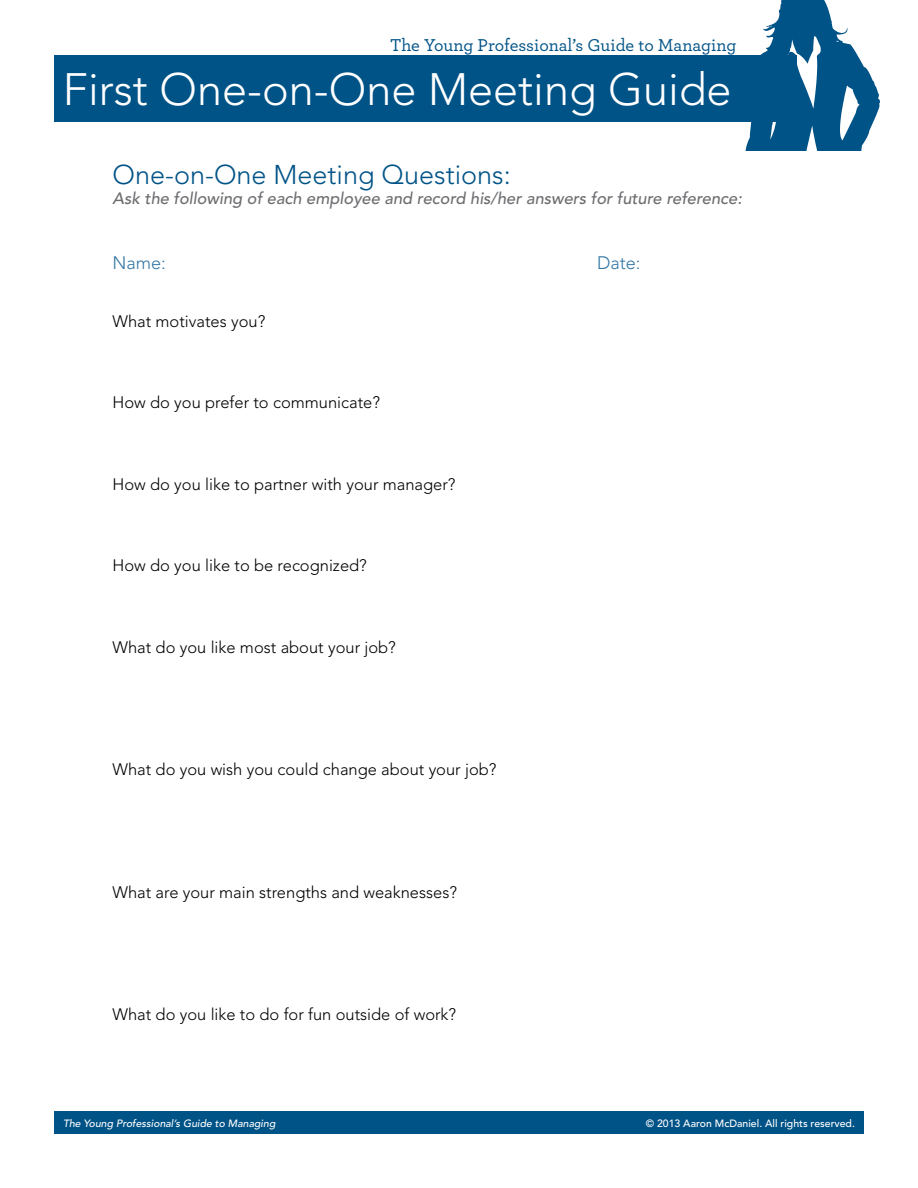
<style>
.page{position:relative;width:918px;height:1188px;background:#fff}
.page>*{position:absolute;margin:0;border:0;box-sizing:border-box;transform-origin:0 0}
.t1{font:300 45px "Avenir";color:#fff}
.Meeting_Questions{font:300 27px "Avenir";color:#005387}
.t2{font:18px "Archer Medium LF";color:#005387}
.Subhead{font:300 18px "Avenir";color:#3276a4}
.Meeting_Questions-2{font:300 16.5px "Avenir";color:#000}
.Meeting_Questions-3{font:italic 500 16.5px "Avenir";color:#6d6e71}
.t3{font:italic 500 10.5px "Avenir";color:#fff}
.t4{font:500 10.5px "Avenir";color:#fff}
</style>
<div class="page">
<div style="left:54px;top:1112px;width:810px;height:22px;background:#005387"></div>
<div style="left:54px;top:55px;width:742px;height:67px;background:#005387"></div>
<svg style="left:745px;top:0;width:135px;height:151px"></svg>
<p class="t2" style="left:390px;top:34px;width:348px">The Young Professional’s Guide to Managing</p>
<h1 class="t1" style="left:63px;top:63px;width:670px">First One-on-One Meeting Guide</h1>
<p class="Meeting_Questions" style="left:112px;top:159px;width:400px">One-on-One Meeting Questions:</p>
<p class="Meeting_Questions-3" style="left:112px;top:189px;width:631px">Ask the following of each employee and record his/her answers for future reference:</p>
<p class="Subhead" style="left:112px;top:252px;width:55px">Name:</p>
<p class="Subhead" style="left:597px;top:252px;width:45px">Date:</p>
<p class="Meeting_Questions-2" style="left:112px;top:311px;width:154px">What motivates you?</p>
<p class="Meeting_Questions-2" style="left:112px;top:393px;width:269px">How do you prefer to communicate?</p>
<p class="Meeting_Questions-2" style="left:112px;top:474px;width:345px">How do you like to partner with your manager?</p>
<p class="Meeting_Questions-2" style="left:112px;top:556px;width:256px">How do you like to be recognized?</p>
<p class="Meeting_Questions-2" style="left:112px;top:638px;width:285px">What do you like most about your job?</p>
<p class="Meeting_Questions-2" style="left:112px;top:760px;width:386px">What do you wish you could change about your job?</p>
<p class="Meeting_Questions-2" style="left:112px;top:882px;width:346px">What are your main strengths and weaknesses?</p>
<p class="Meeting_Questions-2" style="left:112px;top:1005px;width:345px">What do you like to do for fun outside of work?</p>
<p class="t3" style="left:63px;top:1117px;width:214px">The Young Professional’s Guide to Managing</p>
<p class="t4" style="left:646px;top:1117px;width:211px">© 2013 Aaron McDaniel. All rights reserved.</p>
</div>
